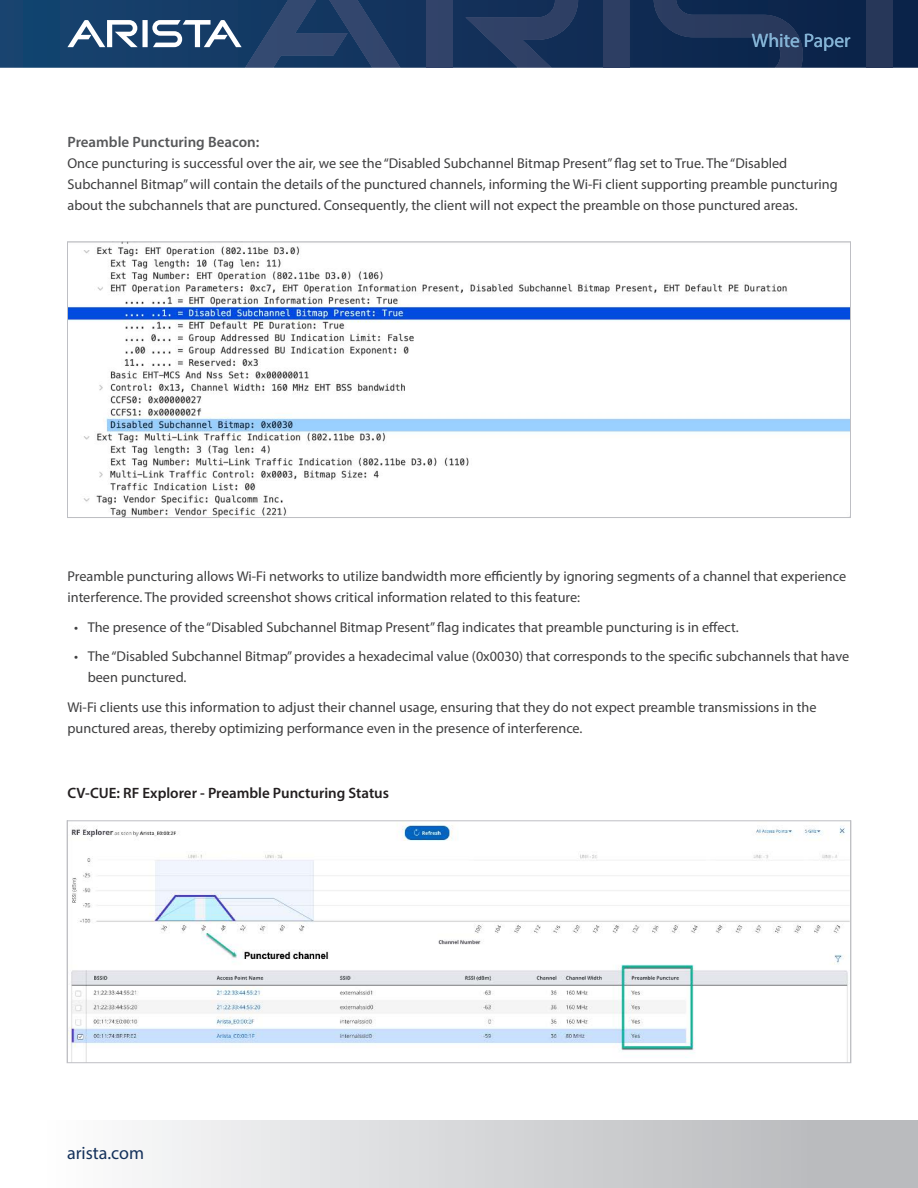
<style>
.page{position:relative;width:918px;height:1188px;background:#fff}
.page>*{position:absolute;margin:0;border:0;box-sizing:border-box;transform-origin:0 0}
.t1{font:19.5px "Myriad Pro";color:#85b4d6}
.t2{font:18px "Myriad Pro";color:#14315b}
.Main_body_text{font:600 15px "Myriad Pro";color:#231f20}
.Main_body_text-2{font:600 15px "Myriad Pro";color:#57585a}
.Main_body_text-3{font:14.25px/21px "Myriad Pro";color:#3e3e3f}
</style>
<div class="page">
<svg style="left:0;top:0;width:918px;height:68px;background:#103059"></svg>
<div style="left:426px;top:0;width:26px;height:68px;background:#314369"></div>
<svg style="left:465px;top:0;width:113px;height:68px;background:#20375e"></svg>
<svg style="left:67px;top:0;width:333px;height:68px;background:#2f4e75"></svg>
<div style="left:604px;top:0;width:26px;height:68px;background:#2d3e63"></div>
<svg style="left:654px;top:0;width:149px;height:68px;background:#182f55"></svg>
<div style="left:867px;top:0;width:26px;height:68px;background:#273759"></div>
<div style="left:0;top:1120px;width:918px;height:68px;background:linear-gradient(to right,#fff,#b3b4b7)"></div>
<img style="left:69px;top:246px;width:780px;height:270px">
<img style="left:69px;top:822px;width:780px;height:239px">
<div style="left:67px;top:820px;width:784px;height:243px;border:1px solid #bebfc4"></div>
<h1 class="t1" style="left:752px;top:29px;width:100px">White Paper</h1>
<p class="Main_body_text-2" style="left:68px;top:133px;width:193px">Preamble Puncturing Beacon:</p>
<p class="Main_body_text-3" style="left:68px;top:153px;width:772px">Once puncturing is successful over the air, we see the “Disabled Subchannel Bitmap Present” flag set to True. The “Disabled<br>Subchannel Bitmap” will contain the details of the punctured channels, informing the Wi-Fi client supporting preamble puncturing about the subchannels that are punctured. Consequently, the client will not expect the preamble on those punctured areas.</p>
<p class="Main_body_text-3" style="left:68px;top:565px;width:780px">Preamble puncturing allows Wi-Fi networks to utilize bandwidth more efficiently by ignoring segments of a channel that experience interference. The provided screenshot shows critical information related to this feature:</p>
<p class="Main_body_text-3" style="left:74px;top:616px;width:666px">• The presence of the “Disabled Subchannel Bitmap Present” flag indicates that preamble puncturing is in effect.</p>
<p class="Main_body_text-3" style="left:88px;top:646px;width:763px;text-indent:-14px">• The “Disabled Subchannel Bitmap” provides a hexadecimal value (0x0030) that corresponds to the specific subchannels that have been punctured.</p>
<p class="Main_body_text-3" style="left:68px;top:696px;width:750px">Wi-Fi clients use this information to adjust their channel usage, ensuring that they do not expect preamble transmissions in the punctured areas, thereby optimizing performance even in the presence of interference.</p>
<p class="Main_body_text" style="left:68px;top:784px;width:323px">CV-CUE: RF Explorer - Preamble Puncturing Status</p>
<p class="t2" style="left:67px;top:1142px;width:79px">arista.com</p>
</div>
